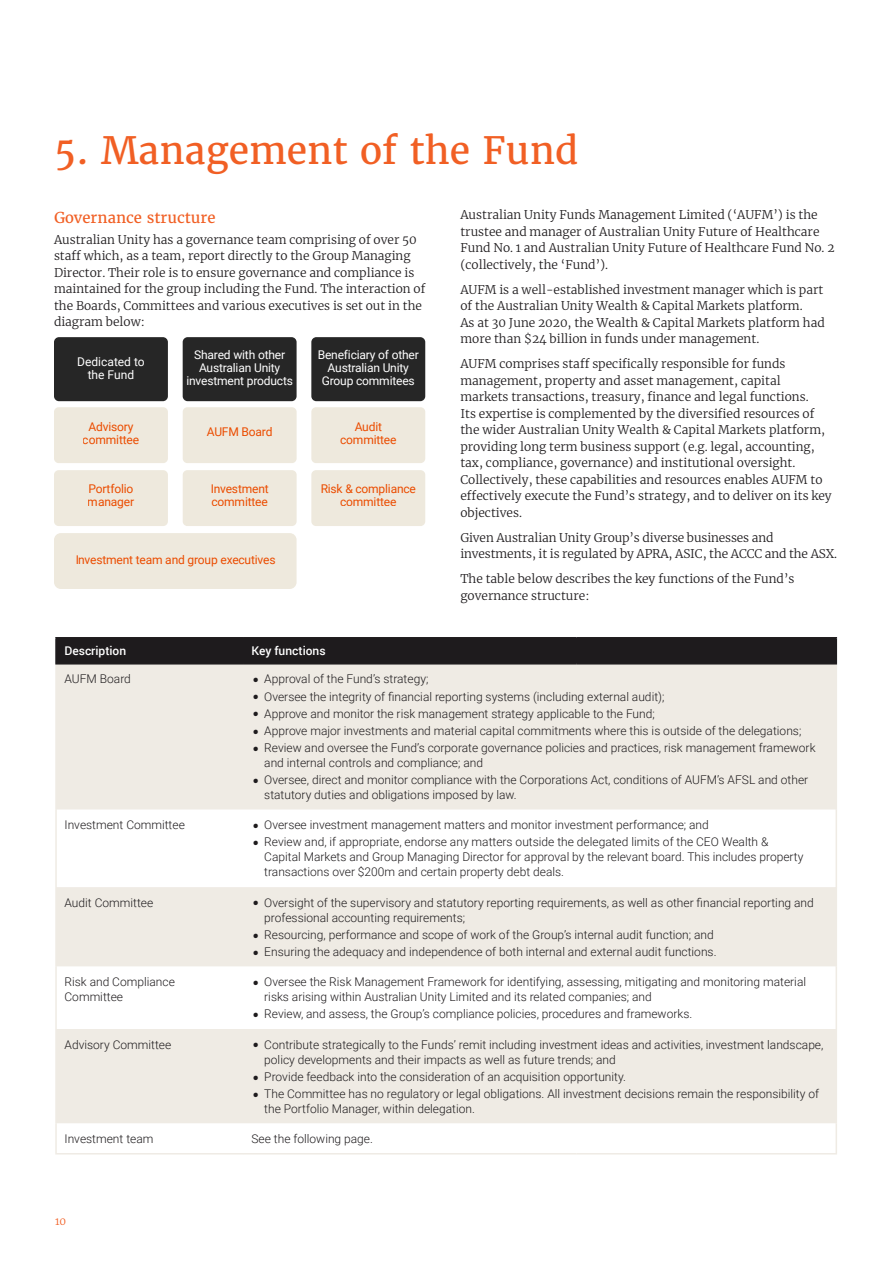
<style>
.page{position:relative;width:893px;height:1263px;background:#fff}
.page>*{position:absolute;margin:0;border:0;box-sizing:border-box;transform-origin:0 0}
.t1{font:37.5px "Merriweather";color:#f15f24}
.t2{font:15px "Merriweather";color:#f15f24}
.t3{font:300 12px/15px "Roboto";color:#1e1b1d}
.t4{font:300 12px/16.5px "Merriweather";color:#1e1b1d}
.t5{font:12px/12.9px "Roboto";letter-spacing:-.015em;color:#fc5400;text-align:center}
.t6{font:12px/12.9px "Roboto";letter-spacing:-.015em;color:#fff;text-align:center}
.t7{font:500 12px "Roboto";color:#fff}
.t8{font:300 10.5px "Merriweather";color:#f15f24}
.s1{font-family:"Merriweather";font-weight:400;font-size:21px}
</style>
<div class="page">
<div style="left:54px;top:337px;width:114px;height:64px;background:#262626;border-radius:5px"></div>
<div style="left:54px;top:407px;width:114px;height:56px;background:#eee9dd;border-radius:5px"></div>
<div style="left:54px;top:470px;width:114px;height:56px;background:#eee9dd;border-radius:5px"></div>
<div style="left:54px;top:533px;width:243px;height:56px;background:#eee9dd;border-radius:7px"></div>
<div style="left:183px;top:407px;width:114px;height:56px;background:#eee9dd;border-radius:5px"></div>
<div style="left:183px;top:470px;width:114px;height:56px;background:#eee9dd;border-radius:5px"></div>
<div style="left:311px;top:407px;width:114px;height:56px;background:#eee9dd;border-radius:5px"></div>
<div style="left:311px;top:470px;width:114px;height:56px;background:#eee9dd;border-radius:5px"></div>
<div style="left:183px;top:337px;width:114px;height:64px;background:#262626;border-radius:5px"></div>
<div style="left:311px;top:337px;width:114px;height:64px;background:#262626;border-radius:5px"></div>
<div style="left:57px;top:664px;width:779px;height:146px;background:#efebe4"></div>
<svg style="left:57px;top:810px;width:779px;height:343px;fill:#efebe4"></svg>
<hr style="left:55px;top:664px;width:2px;height:146px;background:#efebe4">
<hr style="left:836px;top:664px;width:1px;height:146px;background:#efebe4">
<hr style="left:55px;top:810px;width:2px;height:77px;background:#efebe4">
<hr style="left:836px;top:810px;width:1px;height:77px;background:#efebe4">
<hr style="left:55px;top:887px;width:2px;height:79px;background:#efebe4">
<hr style="left:836px;top:887px;width:1px;height:79px;background:#efebe4">
<hr style="left:55px;top:966px;width:2px;height:63px;background:#efebe4">
<hr style="left:836px;top:966px;width:1px;height:63px;background:#efebe4">
<hr style="left:55px;top:1029px;width:2px;height:94px;background:#efebe4">
<hr style="left:836px;top:1029px;width:1px;height:94px;background:#efebe4">
<hr style="left:55px;top:1123px;width:2px;height:30px;background:#efebe4">
<hr style="left:836px;top:1123px;width:1px;height:30px;background:#efebe4">
<hr style="left:55px;top:1153px;width:188px;height:1px;background:#efebe4">
<hr style="left:243px;top:1153px;width:333px;height:1px;background:#efebe4">
<hr style="left:576px;top:1153px;width:261px;height:1px;background:#efebe4">
<hr style="left:55px;top:637px;width:188px;height:1px;background:#1e1b1d">
<hr style="left:55px;top:638px;width:2px;height:25px;background:#1e1b1d">
<hr style="left:243px;top:637px;width:333px;height:1px;background:#1e1b1d">
<hr style="left:576px;top:637px;width:261px;height:1px;background:#1e1b1d">
<div style="left:57px;top:638px;width:780px;height:25px;background:#1e1b1d"></div>
<hr style="left:55px;top:663px;width:188px;height:1px;background:#1e1b1d">
<hr style="left:243px;top:663px;width:333px;height:1px;background:#1e1b1d">
<hr style="left:576px;top:663px;width:261px;height:1px;background:#1e1b1d">
<h1 class="t1" style="left:54px;top:128px;width:526px">5. Management of the Fund</h1>
<p class="t2" style="left:54px;top:208px;width:163px">Governance structure</p>
<p class="t4" style="left:54px;top:231px;width:373px">Australian Unity has a governance team comprising of over 50 staff which, as a team, report directly to the Group Managing Director. Their role is to ensure governance and compliance is maintained for the group including the Fund. The interaction of the Boards, Committees and various executives is set out in the diagram below:</p>
<p class="t6" style="left:77px;top:355px;width:69px">Dedicated to the Fund</p>
<p class="t6" style="left:318px;top:348px;width:103px">Beneficiary of other<br>Australian Unity<br>Group commitees</p>
<p class="t4" style="left:460px;top:206px;width:376px">Australian Unity Funds Management Limited (‘AUFM’) is the trustee and manager of Australian Unity Future of Healthcare Fund No. 1 and Australian Unity Future of Healthcare Fund No. 2 (collectively, the ‘Fund’).</p>
<p class="t4" style="left:460px;top:281px;width:366px">AUFM is a well-established investment manager which is part of the Australian Unity Wealth &amp; Capital Markets platform.<br>As at 30 June 2020, the Wealth &amp; Capital Markets platform had more than $24 billion in funds under management.</p>
<p class="t4" style="left:460px;top:355px;width:373px">AUFM comprises staff specifically responsible for funds management, property and asset management, capital markets transactions, treasury, finance and legal functions.<br>Its expertise is complemented by the diversified resources of the wider Australian Unity Wealth &amp; Capital Markets platform, providing long term business support (e.g. legal, accounting, tax, compliance, governance) and institutional oversight.<br>Collectively, these capabilities and resources enables AUFM to effectively execute the Fund’s strategy, and to deliver on its key objectives.</p>
<p class="t4" style="left:460px;top:529px;width:378px">Given Australian Unity Group’s diverse businesses and investments, it is regulated by APRA, ASIC, the ACCC and the ASX.</p>
<p class="t4" style="left:460px;top:570px;width:336px">The table below describes the key functions of the Fund’s governance structure:</p>
<p class="t6" style="left:186px;top:348px;width:108px">Shared with other<br>Australian Unity investment products</p>
<p class="t5" style="left:83px;top:420px;width:58px">Advisory committee</p>
<p class="t5" style="left:88px;top:482px;width:48px;text-align:left">Portfolio manager</p>
<p class="t5" style="left:207px;top:425px;width:67px">AUFM Board</p>
<p class="t5" style="left:340px;top:420px;width:58px">Audit committee</p>
<p class="t5" style="left:211px;top:482px;width:60px;text-align:left">Investment committee</p>
<p class="t5" style="left:321px;top:482px;width:97px">Risk &amp; compliance committee</p>
<p class="t5" style="left:75px;top:552px;width:202px">Investment team and group executives</p>
<p class="t7" style="left:65px;top:642px;width:63px">Description</p>
<p class="t7" style="left:252px;top:642px;width:76px">Key functions</p>
<p class="t3" style="left:65px;top:671px;width:68px">AUFM Board</p>
<p class="t3" style="left:252px;top:671px;width:178px"><span class="s1">•</span> Approval of the Fund’s strategy;</p>
<p class="t3" style="left:252px;top:688px;width:414px"><span class="s1">•</span> Oversee the integrity of financial reporting systems (including external audit);</p>
<p class="t3" style="left:252px;top:705px;width:405px"><span class="s1">•</span> Approve and monitor the risk management strategy applicable to the Fund;</p>
<p class="t3" style="left:252px;top:723px;width:551px"><span class="s1">•</span> Approve major investments and material capital commitments where this is outside of the delegations;</p>
<p class="t3" style="left:264px;top:740px;width:553px;text-indent:-13px"><span class="s1">•</span> Review and oversee the Fund’s corporate governance policies and practices, risk management framework and internal controls and compliance; and</p>
<p class="t3" style="left:264px;top:772px;width:545px;text-indent:-13px"><span class="s1">•</span> Oversee, direct and monitor compliance with the Corporations Act, conditions of AUFM’s AFSL and other statutory duties and obligations imposed by law.</p>
<p class="t3" style="left:65px;top:817px;width:122px">Investment Committee</p>
<p class="t3" style="left:252px;top:817px;width:459px"><span class="s1">•</span> Oversee investment management matters and monitor investment performance; and</p>
<p class="t3" style="left:264px;top:834px;width:541px;text-indent:-13px"><span class="s1">•</span> Review and, if appropriate, endorse any matters outside the delegated limits of the CEO Wealth &amp;<br>Capital Markets and Group Managing Director for approval by the relevant board. This includes property transactions over $200m and certain property debt deals.</p>
<p class="t3" style="left:65px;top:894px;width:90px">Audit Committee</p>
<p class="t3" style="left:264px;top:894px;width:551px;text-indent:-13px"><span class="s1">•</span> Oversight of the supervisory and statutory reporting requirements, as well as other financial reporting and professional accounting requirements;</p>
<p class="t3" style="left:252px;top:927px;width:464px"><span class="s1">•</span> Resourcing, performance and scope of work of the Group’s internal audit function; and</p>
<p class="t3" style="left:252px;top:944px;width:466px"><span class="s1">•</span> Ensuring the adequacy and independence of both internal and external audit functions.</p>
<p class="t3" style="left:65px;top:974px;width:112px">Risk and Compliance<br>Committee</p>
<p class="t3" style="left:264px;top:974px;width:543px;text-indent:-13px"><span class="s1">•</span> Oversee the Risk Management Framework for identifying, assessing, mitigating and monitoring material risks arising within Australian Unity Limited and its related companies; and</p>
<p class="t3" style="left:252px;top:1006px;width:442px"><span class="s1">•</span> Review, and assess, the Group’s compliance policies, procedures and frameworks.</p>
<p class="t3" style="left:65px;top:1036px;width:108px">Advisory Committee</p>
<p class="t3" style="left:264px;top:1036px;width:561px;text-indent:-13px"><span class="s1">•</span> Contribute strategically to the Funds’ remit including investment ideas and activities, investment landscape, policy developments and their impacts as well as future trends; and</p>
<p class="t3" style="left:252px;top:1068px;width:376px"><span class="s1">•</span> Provide feedback into the consideration of an acquisition opportunity.</p>
<p class="t3" style="left:264px;top:1086px;width:556px;text-indent:-13px"><span class="s1">•</span> The Committee has no regulatory or legal obligations. All investment decisions remain the responsibility of the Portfolio Manager, within delegation.</p>
<p class="t3" style="left:65px;top:1131px;width:90px">Investment team</p>
<p class="t3" style="left:252px;top:1131px;width:123px">See the following page.</p>
<p class="t8" style="left:55px;top:1213px;width:12px">10</p>
</div>
